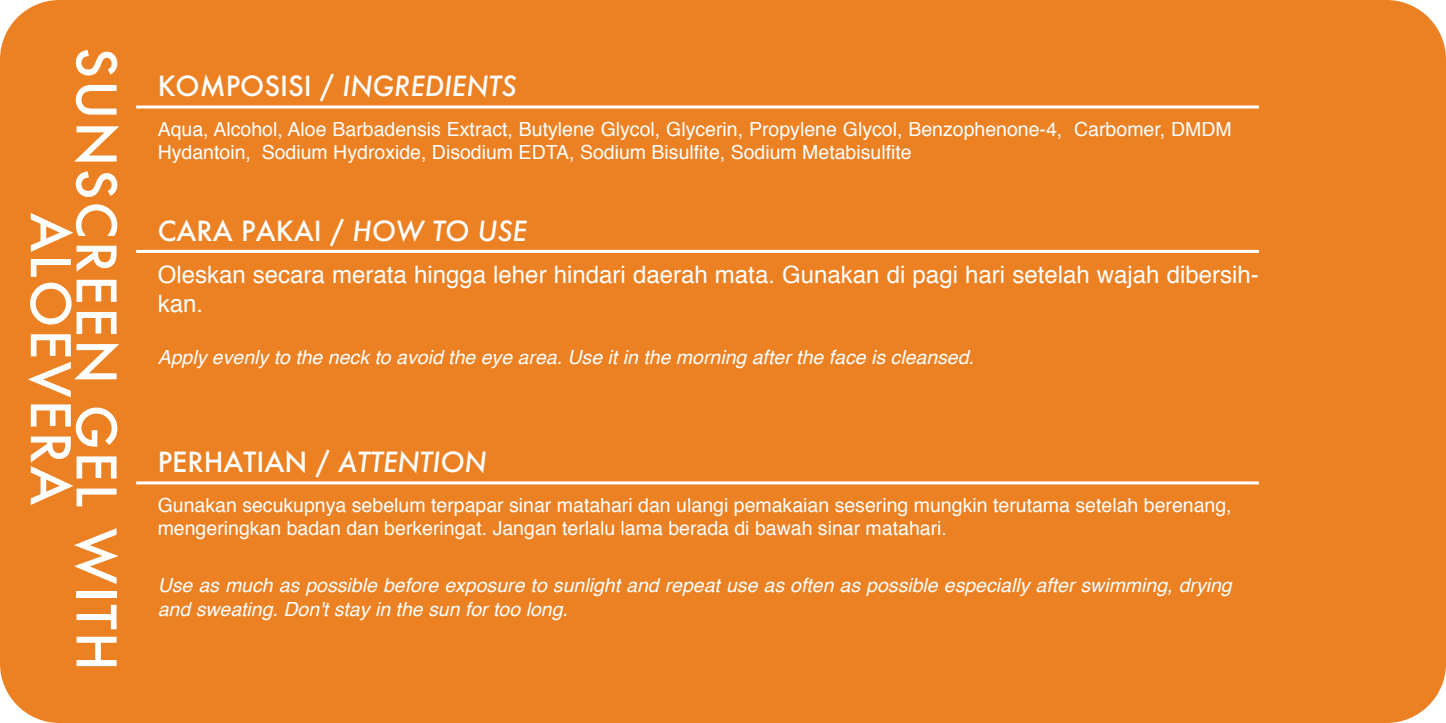
<style>
.page{position:relative;width:1446px;height:723px;background:#ec8123}
.page>*{position:absolute;margin:0;border:0;box-sizing:border-box;transform-origin:0 0}
.t1{font:500 53.1px/45.6px "Futura";letter-spacing:.04em;color:#fff;text-align:center}
.t2{font:500 27px "Futura";color:#fff}
.t3{font:italic 500 27px "Futura";color:#fff}
.t4{font:24px/28.8px "Helvetica";color:#fff}
.t5{font:19.5px/23.4px "Helvetica";color:#fff}
.t6{font:italic 19.5px/23.4px "Helvetica";color:#fff}
.s1{font-style:normal}
.s2{font-style:italic}
</style>
<div class="page">
<hr style="left:136px;top:105px;width:1123px;height:3px;background:#fff">
<hr style="left:136px;top:250px;width:1123px;height:3px;background:#fff">
<hr style="left:136px;top:481px;width:1123px;height:3px;background:#fff">
<h1 class="t1" style="left:120px;top:47px;width:625px;rotate:90deg">SUNSCREEN GEL WITH<br>ALOEVERA</h1>
<h2 class="t3" style="left:158px;top:68px;width:360px"><span class="s1">KOMPOSISI /</span> INGREDIENTS</h2>
<p class="t5" style="left:158px;top:118px;width:1075px">Aqua, Alcohol, Aloe Barbadensis Extract, Butylene Glycol, Glycerin, Propylene Glycol, Benzophenone-4, Carbomer, DMDM<br>Hydantoin, Sodium Hydroxide, Disodium EDTA, Sodium Bisulfite, Sodium Metabisulfite</p>
<h2 class="t2" style="left:158px;top:212px;width:371px">CARA PAKAI / <span class="s2">HOW TO USE</span></h2>
<p class="t4" style="left:158px;top:261px;width:1102px">Oleskan secara merata hingga leher hindari daerah mata. Gunakan di pagi hari setelah wajah dibersih&shy;kan.</p>
<p class="t6" style="left:158px;top:346px;width:818px">Apply evenly to the neck to avoid the eye area. Use it in the morning after the face is cleansed.</p>
<h2 class="t2" style="left:158px;top:444px;width:330px">PERHATIAN / <span class="s2">ATTENTION</span></h2>
<p class="t5" style="left:158px;top:494px;width:1075px">Gunakan secukupnya sebelum terpapar sinar matahari dan ulangi pemakaian sesering mungkin terutama setelah berenang, mengeringkan badan dan berkeringat. Jangan terlalu lama berada di bawah sinar matahari.</p>
<p class="t6" style="left:158px;top:574px;width:1075px">Use as much as possible before exposure to sunlight and repeat use as often as possible especially after swimming, drying and sweating. Don't stay in the sun for too long.</p>
</div>
